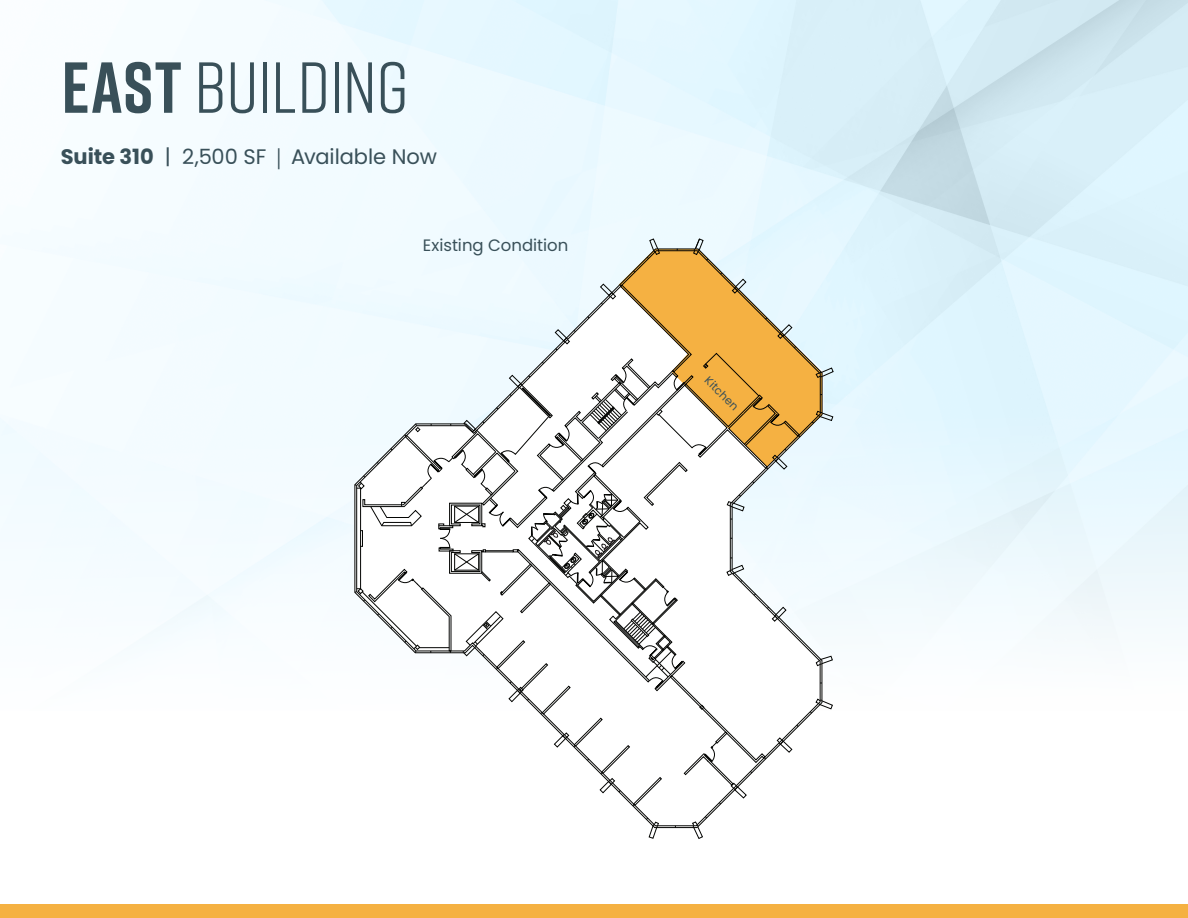
<style>
.page{position:relative;width:1188px;height:918px;background:#fff}
.page>*{position:absolute;margin:0;border:0;box-sizing:border-box;transform-origin:0 0}
.t1{font:72px "Rift";letter-spacing:-.005em;color:#395059}
.t2{font:21px "Poppins";letter-spacing:-.005em;color:#395059}
.t3{font:16.5px "Poppins";color:#395059}
.t4{font:11.25px "Poppins";color:#395059}
.t5{font:10.5px "Poppins";color:#395059}
.s1{font-weight:700}
.s2{font-family:"Minion Pro"}
</style>
<div class="page">
<div style="left:0;top:904px;width:1188px;height:14px;background:#f5b142"></div>
<svg style="left:354px;top:248px;width:469px;height:580px"></svg>
<svg style="left:822px;top:367px;width:12px;height:11px"></svg>
<svg style="left:822px;top:411px;width:11px;height:13px"></svg>
<svg style="left:810px;top:698px;width:23px;height:16px"></svg>
<svg style="left:646px;top:817px;width:13px;height:22px"></svg>
<svg style="left:816px;top:656px;width:17px;height:10px"></svg>
<svg style="left:647px;top:238px;width:13px;height:11px"></svg>
<svg style="left:693px;top:238px;width:16px;height:11px"></svg>
<svg style="left:692px;top:816px;width:15px;height:23px"></svg>
<svg style="left:354px;top:270px;width:447px;height:537px"></svg>
<svg style="left:619px;top:249px;width:203px;height:218px"></svg>
<p class="t1" style="left:62px;top:37px;width:349px"><span class="s1">EAST</span> Building</p>
<p class="t2" style="left:61px;top:144px;width:378px"><span class="s1">Suite 310</span> | 2,500 SF <span class="s2">|</span> Available Now</p>
<p class="t3" style="left:423px;top:236px;width:147px">Existing Condition</p>
<p class="t5" style="left:713px;top:372px;width:41px;rotate:44deg">Kitchen</p>
<p class="t4" style="left:711px;top:373px;width:44px;rotate:45deg">Kitchen</p>
</div>
